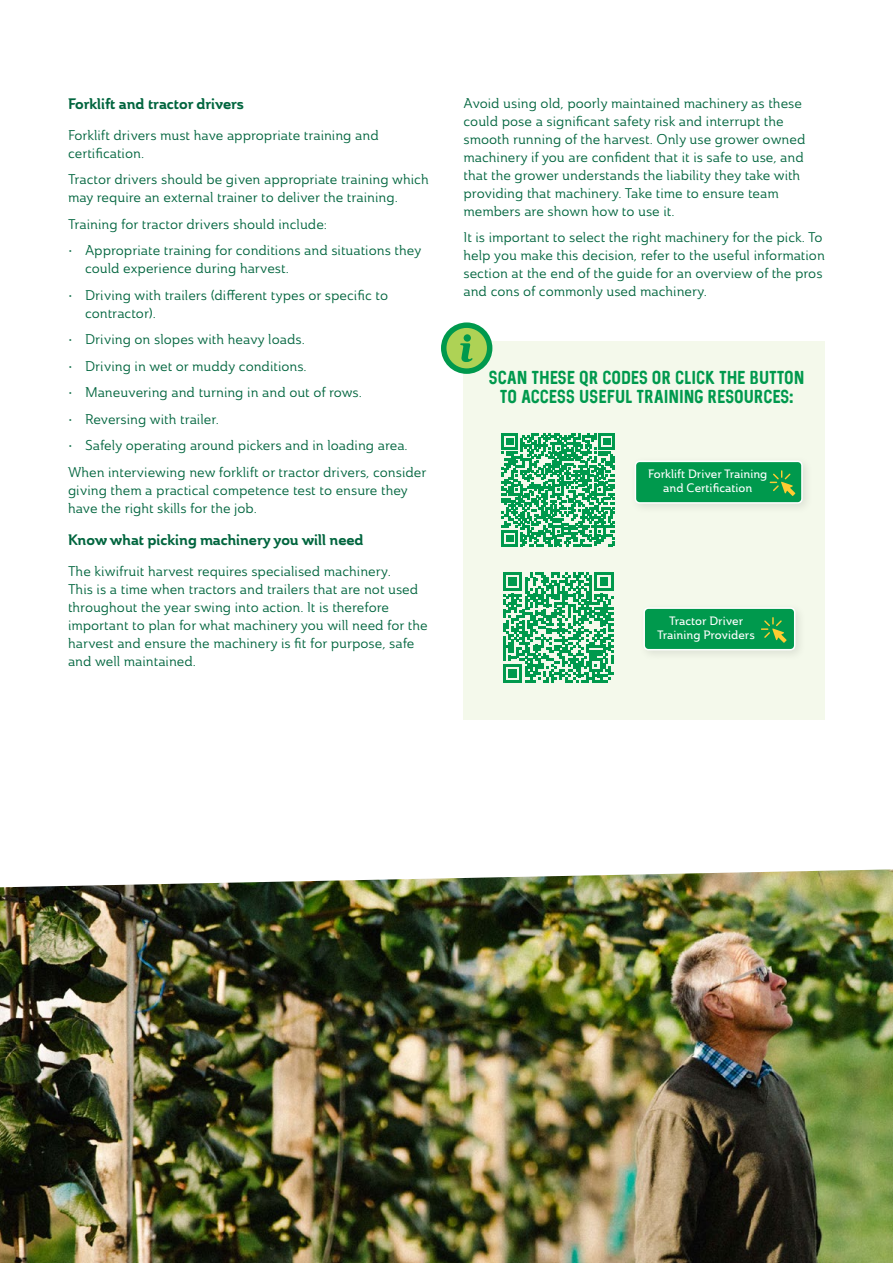
<style>
.page{position:relative;width:893px;height:1263px;background:#fff}
.page>*{position:absolute;margin:0;border:0;box-sizing:border-box;transform-origin:0 0}
.t1{font:15px/19.5px "Sequel Neue";letter-spacing:-.01em;color:#00994d;text-align:center}
.t2{font:15px "Ainslie Nor Bol";color:#00653e}
.t3{font:13.8px/18px "Ainslie Nor Reg";color:#00653e}
.t4{font:12px/13.5px "Ainslie Nor Med";color:#fff;text-align:center}
</style>
<div class="page">
<div style="left:463px;top:341px;width:362px;height:378px;background:#f4f9eb"></div>
<div style="left:635px;top:461px;width:167px;height:42px;background:#00994d;border-radius:4px"></div>
<div style="left:635px;top:461px;width:168px;height:43px;border:2px solid #fff;border-radius:4px"></div>
<svg style="left:770px;top:470px;width:25px;height:26px"></svg>
<div style="left:638px;top:602px;width:168px;height:60px;background:#f0f5e8"></div>
<div style="left:644px;top:608px;width:151px;height:42px;background:#00994d;border-radius:4px"></div>
<div style="left:643px;top:607px;width:152px;height:43px;border:2px solid #fff;border-radius:4px"></div>
<svg style="left:761px;top:617px;width:26px;height:26px"></svg>
<div style="left:441px;top:322px;width:51px;height:52px;background:#00994d;border-radius:50%"></div>
<svg style="left:446px;top:328px;width:41px;height:40px"></svg>
<svg style="left:502px;top:433px;width:113px;height:113px"></svg>
<svg style="left:503px;top:572px;width:110px;height:110px"></svg>
<img style="left:0;top:869px;width:893px;height:394px">
<p class="t2" style="left:68px;top:93px;width:177px">Forklift and tractor drivers</p>
<p class="t3" style="left:68px;top:126px;width:312px">Forklift drivers must have appropriate training and certification.</p>
<p class="t3" style="left:68px;top:170px;width:362px">Tractor drivers should be given appropriate training which may require an external trainer to deliver the training.</p>
<p class="t3" style="left:68px;top:215px;width:261px">Training for tractor drivers should include:</p>
<p class="t3" style="left:85px;top:241px;width:338px;text-indent:-17px">• Appropriate training for conditions and situations they could experience during harvest.</p>
<p class="t3" style="left:85px;top:286px;width:305px;text-indent:-17px">• Driving with trailers (different types or specific to contractor).</p>
<p class="t3" style="left:68px;top:330px;width:238px">• Driving on slopes with heavy loads.</p>
<p class="t3" style="left:68px;top:357px;width:240px">• Driving in wet or muddy conditions.</p>
<p class="t3" style="left:68px;top:383px;width:295px">• Maneuvering and turning in and out of rows.</p>
<p class="t3" style="left:68px;top:410px;width:153px">• Reversing with trailer.</p>
<p class="t3" style="left:68px;top:432px;width:360px;line-height:26.5px">• Safely operating around pickers and in loading area.<br>When interviewing new forklift or tractor drivers, consider</p>
<p class="t3" style="left:68px;top:481px;width:341px">giving them a practical competence test to ensure they have the right skills for the job.</p>
<p class="t2" style="left:68px;top:529px;width:297px">Know what picking machinery you will need</p>
<p class="t3" style="left:68px;top:562px;width:361px">The kiwifruit harvest requires specialised machinery.<br>This is a time when tractors and trailers that are not used throughout the year swing into action. It is therefore important to plan for what machinery you will need for the harvest and ensure the machinery is fit for purpose, safe and well maintained.</p>
<p class="t3" style="left:463px;top:94px;width:343px">Avoid using old, poorly maintained machinery as these could pose a significant safety risk and interrupt the smooth running of the harvest. Only use grower owned machinery if you are confident that it is safe to use, and that the grower understands the liability they take with providing that machinery. Take time to ensure team members are shown how to use it.</p>
<p class="t3" style="left:463px;top:228px;width:363px">It is important to select the right machinery for the pick. To help you make this decision, refer to the useful information section at the end of the guide for an overview of the pros and cons of commonly used machinery.</p>
<p class="t1" style="left:489px;top:368px;width:317px">SCAN THESE QR CODES OR CLICK THE BUTTON<br>TO ACCESS USEFUL TRAINING RESOURCES:</p>
<p class="t4" style="left:648px;top:467px;width:121px">Forklift Driver Training and Certification</p>
<p class="t4" style="left:657px;top:614px;width:99px">Tractor Driver<br>Training Providers</p>
</div>
